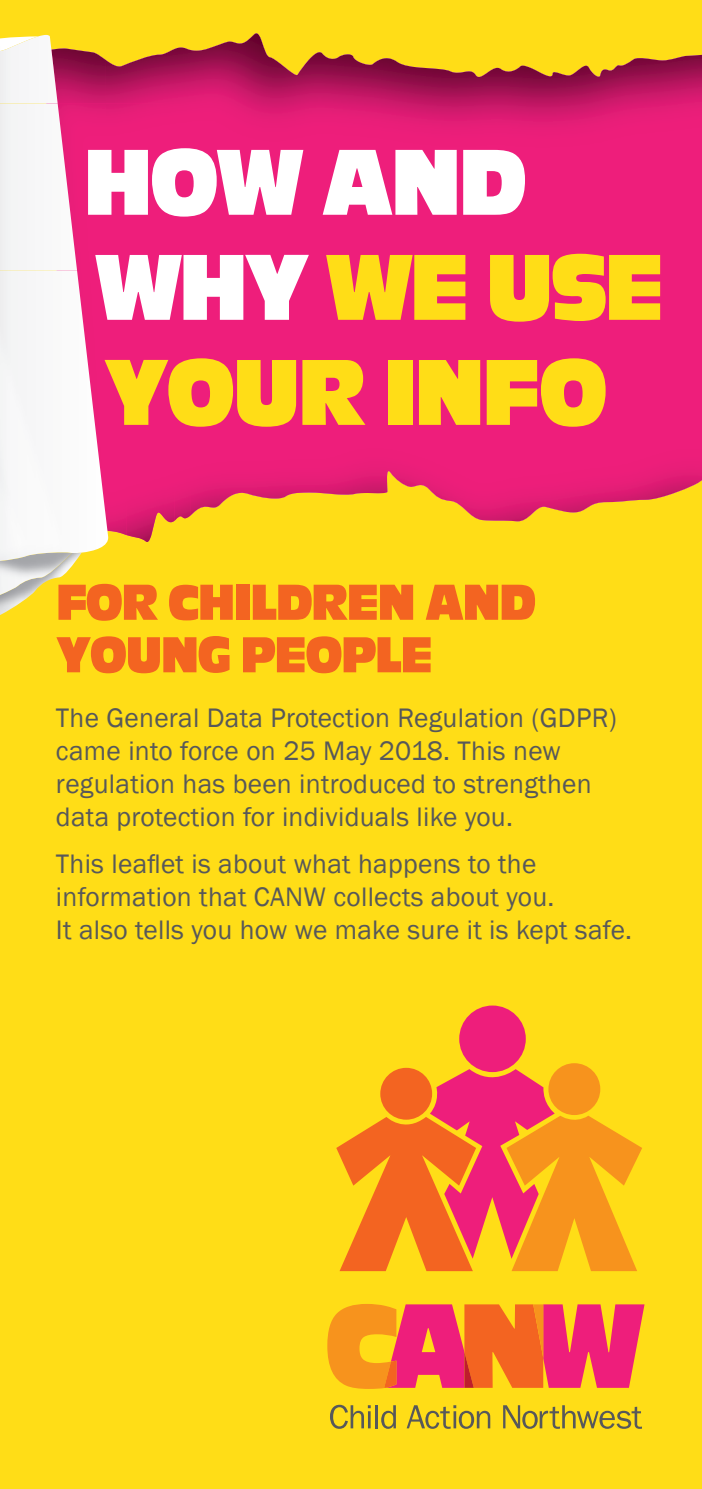
<style>
.page{position:relative;width:702px;height:1489px;background:#fff}
.page>*{position:absolute;margin:0;border:0;box-sizing:border-box;transform-origin:0 0}
.t1{font:92.5px "Ackbar";letter-spacing:-.03em;color:#ffdd17}
.t2{font:92.5px "Ackbar";letter-spacing:-.03em;color:#fff}
.t3{font:50px/52.5px "Ackbar";letter-spacing:-.03em;color:#f36421}
.t4{font:27.5px/33px "Franklin Gothic";letter-spacing:.01em;color:#57585a}
.s1{color:#fff}
</style>
<div class="page">
<div style="left:0;top:0;width:702px;height:1488px;background:#ffdd17"></div>
<svg style="left:45px;top:33px;width:657px;height:490px;background:#e7316b"></svg>
<img style="left:164px;top:388px;width:26px;height:132px">
<img style="left:164px;top:409px;width:10px;height:107px">
<svg style="left:164px;top:516px;width:21px;height:6px"></svg>
<svg style="left:0;top:35px;width:58px;height:68px;background:#f2eae3"></svg>
<div style="left:77px;top:103px;width:87px;height:285px;background:#ee1e7b"></div>
<img style="left:77px;top:103px;width:29px;height:113px">
<div style="left:126px;top:388px;width:38px;height:124px;background:#ee1e7b"></div>
<img style="left:126px;top:512px;width:38px;height:30px">
<img style="left:0;top:103px;width:77px;height:167px">
<div style="left:109px;top:270px;width:17px;height:118px;background:#ee1e7b"></div>
<img style="left:109px;top:388px;width:17px;height:21px">
<img style="left:0;top:561px;width:76px;height:54px">
<img style="left:109px;top:409px;width:17px;height:126px">
<img style="left:0;top:561px;width:72px;height:34px">
<img style="left:0;top:270px;width:109px;height:291px">
<svg style="left:330px;top:1404px;width:40px;height:24px"></svg>
<hr style="left:375px;top:1404px;width:3px;height:24px;background:#57585a">
<svg style="left:381px;top:1405px;width:15px;height:23px"></svg>
<svg style="left:406px;top:1405px;width:84px;height:23px"></svg>
<svg style="left:503px;top:1405px;width:139px;height:23px"></svg>
<svg style="left:327px;top:1304px;width:317px;height:84px"></svg>
<div style="left:548px;top:1063px;width:52px;height:51px;background:#f7931d;border-radius:50%"></div>
<svg style="left:336px;top:1069px;width:306px;height:201px"></svg>
<div style="left:459px;top:1005px;width:66px;height:67px;background:#ee1e7b;border-radius:50%"></div>
<p class="t2" style="left:83px;top:135px;width:445px">HOW AND</p>
<p class="t1" style="left:94px;top:240px;width:571px"><span class="s1">WHY</span> WE USE</p>
<p class="t1" style="left:104px;top:345px;width:505px">YOUR INFO</p>
<p class="t3" style="left:56px;top:576px;width:481px">FOR CHILDREN AND<br>YOUNG PEOPLE</p>
<p class="t4" style="left:56px;top:701px;width:562px">The General Data Protection Regulation (GDPR) came into force on 25 May 2018. This new regulation has been introduced to strengthen</p>
<p class="t4" style="left:56px;top:800px;width:458px">data protection for individuals like you.</p>
<p class="t4" style="left:56px;top:847px;width:500px">This leaflet is about what happens to the information that CANW collects about you.</p>
<p class="t4" style="left:56px;top:913px;width:577px">It also tells you how we make sure it is kept safe.</p>
</div>
